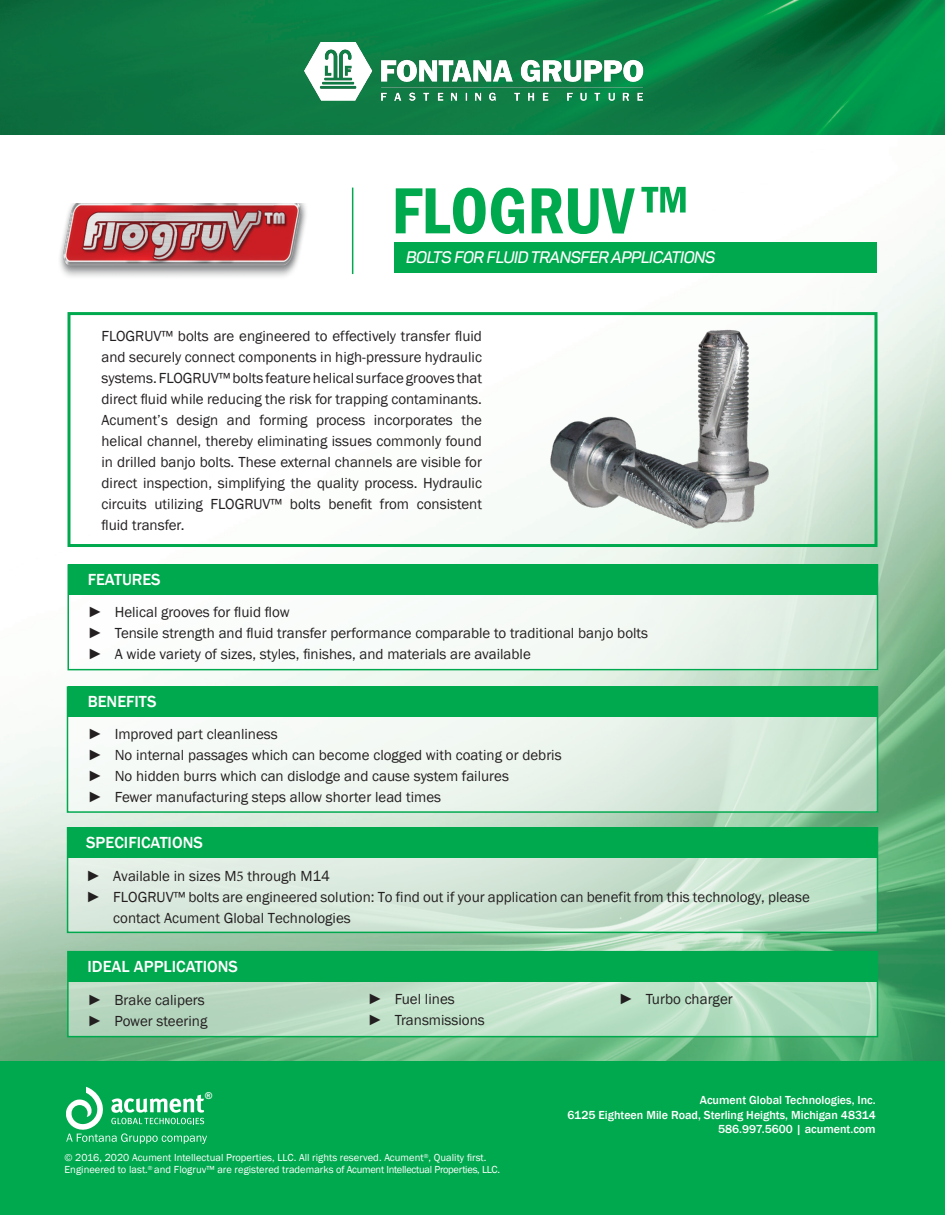
<style>
.page{position:relative;width:945px;height:1215px;background:#fff}
.page>*{position:absolute;margin:0;border:0;box-sizing:border-box;transform-origin:0 0}
.t1{font:600 condensed 67.5px "Franklin Gothic";color:#00a94e}
.t2{font:500 16.5px "Franklin Gothic";color:#fff}
.t3{font:italic 600 16.5px "Panton";letter-spacing:-.03em;color:#fff}
.t4{font:15px/21px "Franklin Gothic";color:#231f20;text-align:justify}
.t5{font:500 12px "Franklin Gothic";color:#fff}
.t6{font:10.5px "Franklin Gothic";letter-spacing:.005em;color:#fff}
.t7{font:700 9.6px "Arial";color:#fff}
.s1{font-weight:500}
.s2{font-family:"Minion Pro"}
</style>
<div class="page">
<img style="left:0;top:0;width:945px;height:1061px">
<svg style="left:71px;top:595px;width:804px;height:72px"></svg>
<div style="left:68px;top:564px;width:810px;height:31px;background:#00a94e"></div>
<svg style="left:70px;top:717px;width:805px;height:93px;fill:#eef6ef"></svg>
<div style="left:68px;top:686px;width:810px;height:31px;background:#00a94e"></div>
<svg style="left:70px;top:981px;width:805px;height:53px;background:#b7dcc2"></svg>
<div style="left:68px;top:951px;width:810px;height:30px;background:#00a94e"></div>
<div style="left:68px;top:312px;width:810px;height:235px;border:3px solid #00a94e"></div>
<div style="left:68px;top:564px;width:810px;height:106px;border:2px solid #00a94e"></div>
<div style="left:67px;top:686px;width:811px;height:127px;border:2px solid #00a94e"></div>
<div style="left:67px;top:951px;width:811px;height:86px;border:2px solid #00a94e"></div>
<div style="left:394px;top:242px;width:483px;height:31px;background:#00a94e"></div>
<hr style="left:352px;top:188px;width:1px;height:86px;background:#00a94e">
<img style="left:302px;top:42px;width:349px;height:60px">
<img style="left:57px;top:203px;width:252px;height:76px">
<img style="left:676px;top:325px;width:95px;height:201px">
<img style="left:547px;top:415px;width:184px;height:115px">
<svg style="left:70px;top:857px;width:805px;height:73px;background:#cde4d4"></svg>
<div style="left:68px;top:827px;width:809px;height:30px;background:#00a94e"></div>
<div style="left:67px;top:827px;width:811px;height:106px;border:2px solid #00a94e"></div>
<div style="left:0;top:1061px;width:945px;height:154px;background:#00a94e"></div>
<svg style="left:66px;top:1087px;width:141px;height:57px"></svg>
<p class="t1" style="left:641px;top:163px;width:51px">™</p>
<p class="t1" style="left:392px;top:166px;width:244px">FLOGRUV</p>
<p class="t3" style="left:406px;top:247px;width:311px">BOLTS FOR FLUID TRANSFER APPLICATIONS</p>
<p class="t4" style="left:102px;top:326px;width:382px">FLOGRUV™ bolts are engineered to effectively transfer fluid and securely connect components in high-pressure hydraulic systems. FLOGRUV™ bolts feature helical surface grooves that direct fluid while reducing the risk for trapping contaminants.<br>Acument’s design and forming process incorporates the helical channel, thereby eliminating issues commonly found in drilled banjo bolts. These external channels are visible for direct inspection, simplifying the quality process. Hydraulic circuits utilizing FLOGRUV™ bolts benefit from consistent fluid transfer.</p>
<p class="t2" style="left:88px;top:570px;width:74px">FEATURES</p>
<p class="t4" style="left:88px;top:602px;width:203px"><span class="s1">►</span> Helical grooves for fluid flow</p>
<p class="t4" style="left:88px;top:623px;width:562px"><span class="s1">►</span> Tensile strength and fluid transfer performance comparable to traditional banjo bolts</p>
<p class="t4" style="left:88px;top:644px;width:445px"><span class="s1">►</span> A wide variety of sizes, styles, finishes, and materials are available</p>
<p class="t2" style="left:88px;top:692px;width:70px">BENEFITS</p>
<p class="t4" style="left:88px;top:724px;width:192px"><span class="s1">►</span> Improved part cleanliness</p>
<p class="t4" style="left:88px;top:745px;width:475px"><span class="s1">►</span> No internal passages which can become clogged with coating or debris</p>
<p class="t4" style="left:88px;top:766px;width:423px"><span class="s1">►</span> No hidden burrs which can dislodge and cause system failures</p>
<p class="t4" style="left:88px;top:787px;width:355px"><span class="s1">►</span> Fewer manufacturing steps allow shorter lead times</p>
<p class="t2" style="left:86px;top:832px;width:118px">SPECIFICATIONS</p>
<p class="t4" style="left:86px;top:866px;width:245px"><span class="s1">►</span> Available in sizes M<span class="s2">5</span> through M14</p>
<p class="t4" style="left:86px;top:887px;width:725px"><span class="s1">►</span> FLOGRUV™ bolts are engineered solution: To find out if your application can benefit from this technology, please</p>
<p class="t4" style="left:113px;top:908px;width:239px">contact Acument Global Technologies</p>
<p class="t2" style="left:88px;top:956px;width:152px">IDEAL APPLICATIONS</p>
<p class="t4" style="left:88px;top:990px;width:119px"><span class="s1">►</span> Brake calipers</p>
<p class="t4" style="left:88px;top:1011px;width:121px"><span class="s1">►</span> Power steering</p>
<p class="t7" style="left:205px;top:1089px;width:9px">®</p>
<p class="t4" style="left:368px;top:989px;width:89px"><span class="s1">►</span> Fuel lines</p>
<p class="t4" style="left:619px;top:989px;width:116px"><span class="s1">►</span> Turbo charger</p>
<p class="t4" style="left:368px;top:1010px;width:119px"><span class="s1">►</span> Transmissions</p>
<p class="t5" style="left:700px;top:1093px;width:177px">Acument Global Technologies, Inc.</p>
<p class="t5" style="left:568px;top:1107px;width:310px">6125 Eighteen Mile Road, Sterling Heights, Michigan 48314</p>
<p class="t5" style="left:718px;top:1122px;width:159px">586.997.5600 | acument.com</p>
<p class="t6" style="left:64px;top:1151px;width:423px">© 2016, 2020 Acument Intellectual Properties, LLC. All rights reserved. Acument<sup>®</sup>, Quality first.</p>
<p class="t6" style="left:64px;top:1163px;width:437px">Engineered to last.<sup>®</sup> and Flogruv™ are registered trademarks of Acument Intellectual Properties, LLC.</p>
</div>
